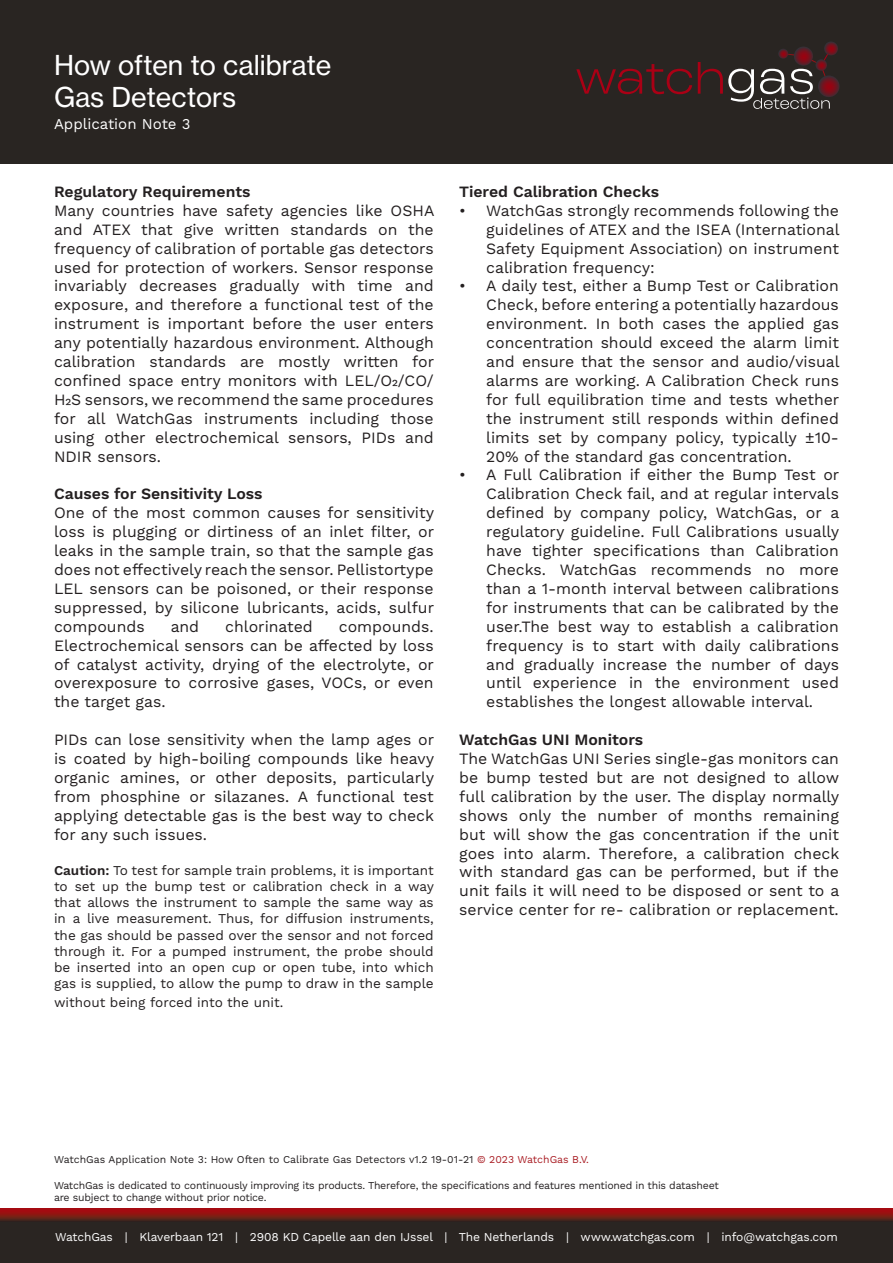
<style>
.page{position:relative;width:893px;height:1263px;background:#fff}
.page>*{position:absolute;margin:0;border:0;box-sizing:border-box;transform-origin:0 0}
.t1{font:27px "N Haas Grotesk TX Pro 55 Rg";color:#fff}
.t2{font:15.75px/18.9px "Work Sans";color:#231f20;text-align:justify}
.t3{font:600 15.75px "Work Sans";color:#231f20}
.t4{font:15px "Work Sans";color:#fff}
.t5{font:13.5px/16.2px "Work Sans";color:#231f20;text-align:justify}
.t6{font:12px "Work Sans";letter-spacing:-.01em;color:#fff}
.t7{font:10.5px "Work Sans";letter-spacing:-.02em;color:#231f20}
.t8{font:10.5px "Work Sans";color:#231f20}
.s1{font-weight:600}
.s2{color:#a91d24}
</style>
<div class="page">
<div style="left:0;top:1209px;width:893px;height:54px;background:#2a2522"></div>
<svg style="left:0;top:1209px;width:893px;height:12px;background:#7f1814"></svg>
<div style="left:0;top:0;width:893px;height:164px;background:#292522"></div>
<svg style="left:576px;top:64px;width:116px;height:30px;background:#461c1e"></svg>
<svg style="left:698px;top:42px;width:143px;height:67px;background:#453736"></svg>
<p class="t1" style="left:54px;top:49px;width:279px">How often to calibrate</p>
<p class="t1" style="left:54px;top:81px;width:184px">Gas Detectors</p>
<p class="t4" style="left:54px;top:115px;width:138px">Application Note 3</p>
<p class="t3" style="left:54px;top:182px;width:198px">Regulatory Requirements</p>
<p class="t2" style="left:54px;top:202px;width:382px">Many countries have safety agencies like OSHA and ATEX that give written standards on the frequency of calibration of portable gas detectors used for protection of workers. Sensor response invariably decreases gradually with time and exposure, and therefore a functional test of the instrument is important before the user enters any potentially hazardous environment. Although calibration standards are mostly written for confined space entry monitors with LEL/O2/CO/ H2S sensors, we recommend the same procedures for all WatchGas instruments including those using other electrochemical sensors, PIDs and NDIR sensors.</p>
<p class="t3" style="left:54px;top:485px;width:210px">Causes for Sensitivity Loss</p>
<p class="t2" style="left:54px;top:504px;width:382px">One of the most common causes for sensitivity loss is plugging or dirtiness of an inlet filter, or leaks in the sample train, so that the sample gas does not effectively reach the sensor. Pellistortype LEL sensors can be poisoned, or their response suppressed, by silicone lubricants, acids, sulfur compounds</p>
<p class="t2" style="left:54px;top:618px;width:382px;text-indent:285px">compounds.<br>Electrochemical sensors can be affected by loss of catalyst activity, drying of the electrolyte, or overexposure to corrosive gases, VOCs, or even the target gas.</p>
<p class="t2" style="left:54px;top:731px;width:382px">PIDs can lose sensitivity when the lamp ages or is coated by high-boiling compounds like heavy organic amines, or other deposits, particularly from phosphine or silazanes. A functional test applying detectable gas is the best way to check for any such issues.</p>
<p class="t5" style="left:54px;top:863px;width:382px"><span class="s1">Caution:</span> To test for sample train problems, it is important to set up the bump test or calibration check in a way that allows the instrument to sample the same way as in a live measurement. Thus, for diffusion instruments, the gas should be passed over the sensor and not forced through it. For a pumped instrument, the probe should be inserted into an open cup or open tube, into which gas is supplied, to allow the pump to draw in the sample</p>
<p class="t5" style="left:54px;top:995px;width:231px">without being forced into the unit.</p>
<p class="t2" style="left:171px;top:618px;width:30px">and</p>
<p class="t2" style="left:225px;top:618px;width:89px">chlorinated</p>
<p class="t3" style="left:459px;top:182px;width:201px">Tiered Calibration Checks</p>
<p class="t2" style="left:486px;top:202px;width:355px;text-indent:-27px">• WatchGas strongly recommends following the guidelines of ATEX and the ISEA (International Safety Equipment Association) on instrument calibration frequency:</p>
<p class="t2" style="left:486px;top:277px;width:355px;text-indent:-27px">• A daily test, either a Bump Test or Calibration Check, before entering a potentially hazardous environment. In both cases the applied gas concentration should exceed the alarm limit and ensure that the sensor and audio/visual alarms are working. A Calibration Check runs for full equilibration time and tests whether the instrument still responds within defined limits set by company policy, typically ±10- 20% of the standard gas concentration.</p>
<p class="t2" style="left:486px;top:466px;width:355px;text-indent:-27px">• A Full Calibration if either the Bump Test or Calibration Check fail, and at regular intervals defined by company policy, WatchGas, or a regulatory guideline. Full Calibrations usually have tighter specifications than Calibration Checks. WatchGas recommends no more than a 1-month interval between calibrations for instruments that can be calibrated by the user.The best way to establish a calibration frequency is to start with daily calibrations and gradually increase the number of days until experience in the environment used establishes the longest allowable interval.</p>
<p class="t3" style="left:459px;top:730px;width:185px">WatchGas UNI Monitors</p>
<p class="t2" style="left:459px;top:750px;width:382px">The WatchGas UNI Series single-gas monitors can be bump tested but are not designed to allow full calibration by the user. The display normally shows only the number of months remaining but will show the gas concentration if the unit goes into alarm. Therefore, a calibration check with standard gas can be performed, but if the unit fails it will need to be disposed or sent to a service center for re- calibration or replacement.</p>
<p class="t8" style="left:54px;top:1153px;width:537px">WatchGas Application Note 3: How Often to Calibrate Gas Detectors v1.2 19-01-21 <span class="s2">© 2023 WatchGas B.V.</span></p>
<p class="t7" style="left:54px;top:1179px;width:666px">WatchGas is dedicated to continuously improving its products. Therefore, the specifications and features mentioned in this datasheet</p>
<p class="t7" style="left:54px;top:1191px;width:214px">are subject to change without prior notice.</p>
<p class="t6" style="left:55px;top:1229px;width:784px">WatchGas | Klaverbaan 121 | 2908 KD Capelle aan den IJssel | The Netherlands | www.watchgas.com | info@watchgas.com</p>
</div>
